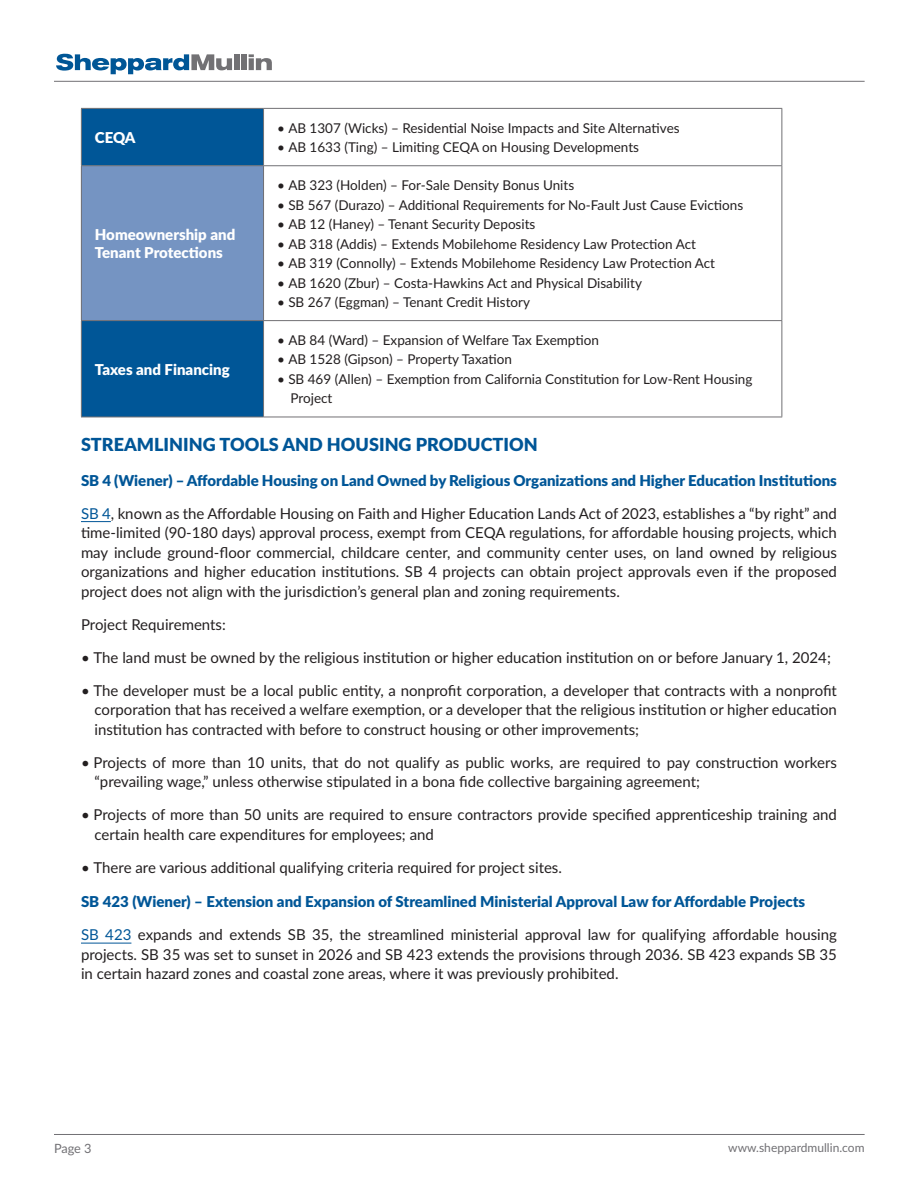
<style>
.page{position:relative;width:918px;height:1188px;background:#fff}
.page>*{position:absolute;margin:0;border:0;box-sizing:border-box;transform-origin:0 0}
.Subhead{font:900 18px "Lato";color:#005697}
.Body{font:15px/19.5px "Lato";color:#231f20;text-align:justify}
.smaller_subhead{font:900 15px "Lato";color:#005697}
.Normal{font:900 15px/18px "Lato";color:#fff}
.t1{font:13.5px/19.5px "Lato";color:#231f20}
.t2{font:12.75px "Lato";color:#717074}
.t3{font:12px "Lato";color:#717074}
.s1{color:#005697}
</style>
<div class="page">
<svg style="left:56px;top:54px;width:176px;height:20px"></svg>
<div style="left:234px;top:54px;width:5px;height:16px;background:#727174"></div>
<div style="left:241px;top:54px;width:6px;height:16px;background:#727174"></div>
<svg style="left:249px;top:54px;width:23px;height:16px"></svg>
<hr style="left:54px;top:81px;width:811px;height:1px;background:#717074">
<hr style="left:81px;top:521px;width:30px;height:1px;background:#005697">
<hr style="left:81px;top:943px;width:50px;height:1px;background:#005697">
<div style="left:82px;top:109px;width:181px;height:308px;background:#005697"></div>
<div style="left:81px;top:166px;width:183px;height:155px;background:#7594c2"></div>
<hr style="left:81px;top:108px;width:183px;height:1px;background:#717074">
<hr style="left:81px;top:109px;width:1px;height:56px;background:#717074">
<hr style="left:81px;top:165px;width:183px;height:1px;background:#717074">
<hr style="left:81px;top:166px;width:1px;height:154px;background:#717074">
<hr style="left:81px;top:320px;width:183px;height:1px;background:#717074">
<hr style="left:81px;top:321px;width:1px;height:96px;background:#717074">
<hr style="left:81px;top:417px;width:183px;height:1px;background:#717074">
<hr style="left:264px;top:108px;width:518px;height:1px;background:#717074">
<hr style="left:263px;top:109px;width:1px;height:56px;background:#717074">
<hr style="left:782px;top:109px;width:1px;height:56px;background:#717074">
<hr style="left:264px;top:165px;width:518px;height:1px;background:#717074">
<hr style="left:263px;top:166px;width:1px;height:154px;background:#717074">
<hr style="left:782px;top:166px;width:1px;height:154px;background:#717074">
<hr style="left:264px;top:320px;width:518px;height:1px;background:#717074">
<hr style="left:263px;top:321px;width:1px;height:96px;background:#717074">
<hr style="left:782px;top:321px;width:1px;height:96px;background:#717074">
<hr style="left:264px;top:417px;width:518px;height:1px;background:#717074">
<hr style="left:54px;top:1134px;width:811px;height:1px;background:#717074">
<p class="Normal" style="left:95px;top:128px;width:42px">CEQA</p>
<p class="Normal" style="left:95px;top:225px;width:142px">Homeownership and<br>Tenant Protections</p>
<p class="t1" style="left:277px;top:118px;width:404px">• AB 1307 (Wicks) – Residential Noise Impacts and Site Alternatives</p>
<p class="t1" style="left:277px;top:137px;width:364px">• AB 1633 (Ting) – Limiting CEQA on Housing Developments</p>
<p class="t1" style="left:277px;top:175px;width:299px">• AB 323 (Holden) – For-Sale Density Bonus Units</p>
<p class="t1" style="left:277px;top:194px;width:468px">• SB 567 (Durazo) – Additional Requirements for No-Fault Just Cause Evictions</p>
<p class="t1" style="left:277px;top:214px;width:260px">• AB 12 (Haney) – Tenant Security Deposits</p>
<p class="t1" style="left:277px;top:233px;width:420px">• AB 318 (Addis) – Extends Mobilehome Residency Law Protection Act</p>
<p class="t1" style="left:277px;top:253px;width:440px">• AB 319 (Connolly) – Extends Mobilehome Residency Law Protection Act</p>
<p class="t1" style="left:277px;top:272px;width:366px">• AB 1620 (Zbur) – Costa-Hawkins Act and Physical Disability</p>
<p class="t1" style="left:277px;top:292px;width:254px">• SB 267 (Eggman) – Tenant Credit History</p>
<p class="t1" style="left:277px;top:330px;width:323px">• AB 84 (Ward) – Expansion of Welfare Tax Exemption</p>
<p class="t1" style="left:277px;top:349px;width:236px">• AB 1528 (Gipson) – Property Taxation</p>
<p class="t1" style="left:291px;top:369px;width:463px;text-indent:-14px">• SB 469 (Allen) – Exemption from California Constitution for Low-Rent Housing<br>Project</p>
<p class="Subhead" style="left:81px;top:431px;width:458px">STREAMLINING TOOLS AND HOUSING PRODUCTION</p>
<p class="smaller_subhead" style="left:81px;top:469px;width:757px">SB 4 (Wiener) – Affordable Housing on Land Owned by Religious Organizations and Higher Education Institutions</p>
<p class="Body" style="left:81px;top:503px;width:758px"><span class="s1">SB 4</span>, known as the Affordable Housing on Faith and Higher Education Lands Act of 2023, establishes a “by right” and time-limited (90-180 days) approval process, exempt from CEQA regulations, for affordable housing projects, which may include ground-floor commercial, childcare center, and community center uses, on land owned by religious organizations and higher education institutions. SB 4 projects can obtain project approvals even if the proposed project does not align with the jurisdiction’s general plan and zoning requirements.</p>
<p class="Body" style="left:81px;top:614px;width:146px">Project Requirements:</p>
<p class="Body" style="left:81px;top:647px;width:751px">• The land must be owned by the religious institution or higher education institution on or before January 1, 2024;</p>
<p class="Body" style="left:94px;top:680px;width:744px;text-indent:-14px">• The developer must be a local public entity, a nonprofit corporation, a developer that contracts with a nonprofit corporation that has received a welfare exemption, or a developer that the religious institution or higher education institution has contracted with before to construct housing or other improvements;</p>
<p class="Body" style="left:94px;top:752px;width:744px;text-indent:-14px">• Projects of more than 10 units, that do not qualify as public works, are required to pay construction workers “prevailing wage,” unless otherwise stipulated in a bona fide collective bargaining agreement;</p>
<p class="Body" style="left:94px;top:804px;width:744px;text-indent:-14px">• Projects of more than 50 units are required to ensure contractors provide specified apprenticeship training and certain health care expenditures for employees; and</p>
<p class="Body" style="left:81px;top:857px;width:483px">• There are various additional qualifying criteria required for project sites.</p>
<p class="smaller_subhead" style="left:81px;top:890px;width:726px">SB 423 (Wiener) – Extension and Expansion of Streamlined Ministerial Approval Law for Affordable Projects</p>
<p class="Body" style="left:81px;top:924px;width:757px"><span class="s1">SB 423</span> expands and extends SB 35, the streamlined ministerial approval law for qualifying affordable housing projects. SB 35 was set to sunset in 2026 and SB 423 extends the provisions through 2036. SB 423 expands SB 35 in certain hazard zones and coastal zone areas, where it was previously prohibited.</p>
<p class="Normal" style="left:95px;top:360px;width:136px">Taxes and Financing</p>
<p class="t2" style="left:54px;top:1139px;width:39px">Page 3</p>
<p class="t3" style="left:728px;top:1139px;width:138px">www.sheppardmullin.com</p>
</div>
